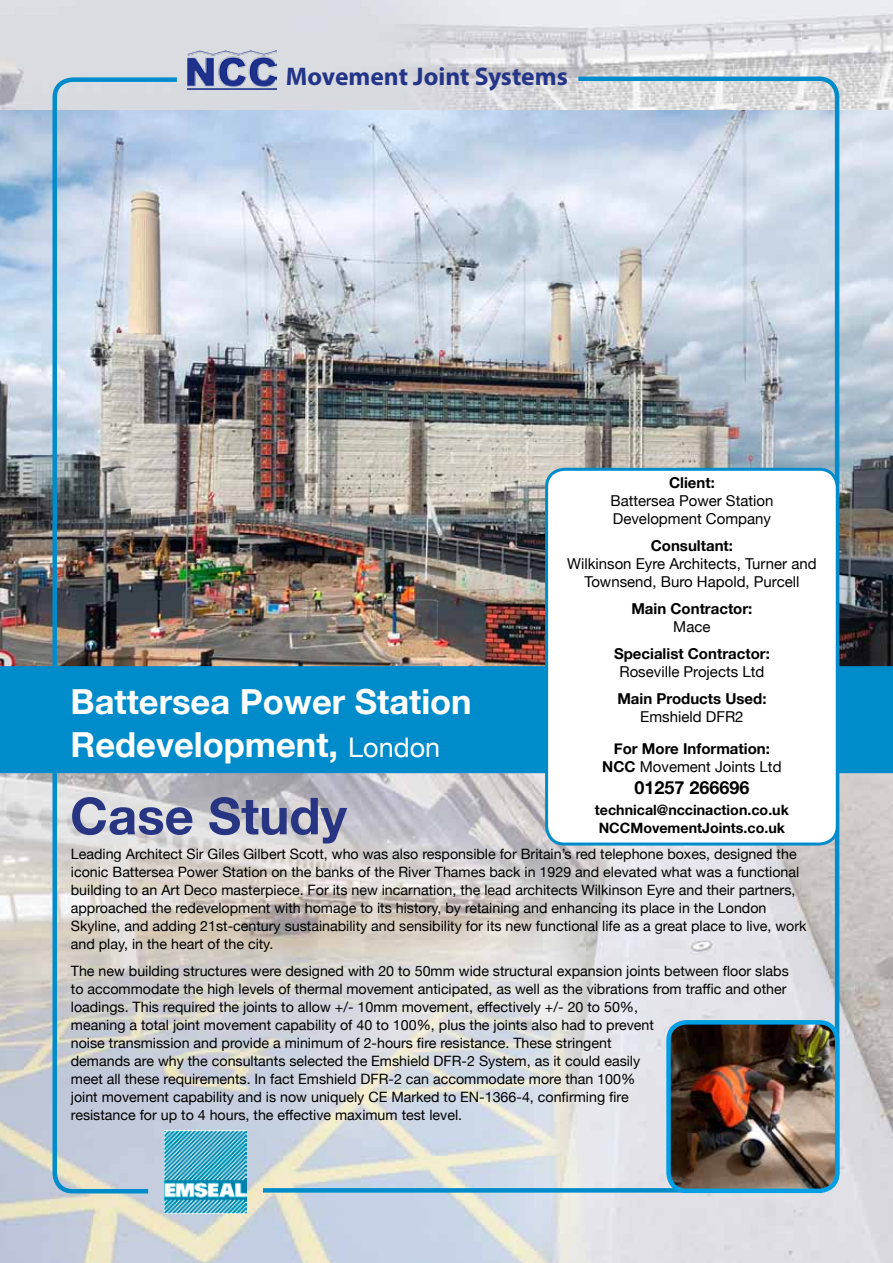
<style>
.page{position:relative;width:893px;height:1263px;background:#fff}
.page>*{position:absolute;margin:0;border:0;box-sizing:border-box;transform-origin:0 0}
.t1{font:700 51px "Helvetica Neue";color:#283583}
.t2{font:700 34.5px/43.2px "Helvetica Neue";color:#fff}
.t3{font:700 25.5px "Myriad Pro";color:#243588}
.t4{font:700 18px "Helvetica Neue";color:#000}
.t5{font:15px/18px "Helvetica Neue";color:#000}
.t6{font:700 15px/18px "Helvetica Neue";color:#000;text-align:center}
.t7{font:14.25px/18px "Helvetica Neue";color:#000}
.t8{font:700 14.25px/18px "Helvetica Neue";color:#000}
.s1{font-weight:400;font-size:27px}
.s2{font-weight:400}
</style>
<div class="page">
<img style="left:0;top:0;width:893px;height:1263px">
<img style="left:0;top:111px;width:893px;height:555px">
<img style="left:50px;top:75px;width:131px;height:1121px">
<img style="left:258px;top:74px;width:584px;height:1121px">
<img style="left:164px;top:1130px;width:83px;height:83px">
<img style="left:188px;top:50px;width:88px;height:40px">
<div style="left:0;top:666px;width:893px;height:107px;background:#008bcb"></div>
<div style="left:547px;top:469px;width:290px;height:375px;background:#fff;border-radius:18px"></div>
<div style="left:545px;top:468px;width:294px;height:377px;border:3px solid #008bcb;border-radius:18px"></div>
<img style="left:669px;top:1022px;width:168px;height:169px">
<div style="left:666px;top:1020px;width:173px;height:173px;border:4px solid #009fe3;border-radius:18px"></div>
<h3 class="t3" style="left:286px;top:60px;width:283px">Movement Joint Systems</h3>
<h2 class="t2" style="left:71px;top:681px;width:403px">Battersea Power Station<br>Redevelopment, <span class="s1">London</span></h2>
<h1 class="t1" style="left:70px;top:776px;width:278px">Case Study</h1>
<p class="t6" style="left:669px;top:474px;width:47px">Client:</p>
<p class="t5" style="left:610px;top:493px;width:165px">Battersea Power Station<br>Development Company</p>
<p class="t6" style="left:651px;top:537px;width:84px">Consultant:</p>
<p class="t5" style="left:567px;top:556px;width:251px;text-align:center">Wilkinson Eyre Architects, Turner and<br>Townsend, Buro Hapold, Purcell</p>
<p class="t6" style="left:631px;top:600px;width:123px">Main Contractor:</p>
<p class="t5" style="left:673px;top:619px;width:39px">Mace</p>
<p class="t6" style="left:614px;top:645px;width:157px">Specialist Contractor:</p>
<p class="t5" style="left:619px;top:664px;width:147px">Roseville Projects Ltd</p>
<p class="t6" style="left:617px;top:690px;width:151px">Main Products Used:</p>
<p class="t5" style="left:640px;top:709px;width:105px">Emshield DFR2</p>
<p class="t6" style="left:602px;top:740px;width:181px">For More Information:<br>NCC <span class="s2">Movement Joints Ltd</span></p>
<p class="t4" style="left:634px;top:774px;width:117px">01257 266696</p>
<p class="t8" style="left:595px;top:802px;width:195px">technical@nccinaction.co.uk<br>NCCMovementJoints.co.uk</p>
<p class="t7" style="left:71px;top:846px;width:737px">Leading Architect Sir Giles Gilbert Scott, who was also responsible for Britain’s red telephone boxes, designed the iconic Battersea Power Station on the banks of the River Thames back in 1929 and elevated what was a functional building to an Art Deco masterpiece. For its new incarnation, the lead architects Wilkinson Eyre and their partners, approached the redevelopment with homage to its history, by retaining and enhancing its place in the London Skyline, and adding 21st-century sustainability and sensibility for its new functional life as a great place to live, work and play, in the heart of the city.</p>
<p class="t7" style="left:71px;top:963px;width:719px">The new building structures were designed with 20 to 50mm wide structural expansion joints between floor slabs to accommodate the high levels of thermal movement anticipated, as well as the vibrations from traffic and other loadings. This required the joints to allow +/- 10mm movement, effectively +/- 20 to 50%,<br>meaning a total joint movement capability of 40 to 100%, plus the joints also had to prevent<br>noise transmission and provide a minimum of 2-hours fire resistance. These stringent<br>demands are why the consultants selected the Emshield DFR-2 System, as it could easily<br>meet all these requirements. In fact Emshield DFR-2 can accommodate more than 100%<br>joint movement capability and is now uniquely CE Marked to EN-1366-4, confirming fire<br>resistance for up to 4 hours, the effective maximum test level.</p>
</div>
